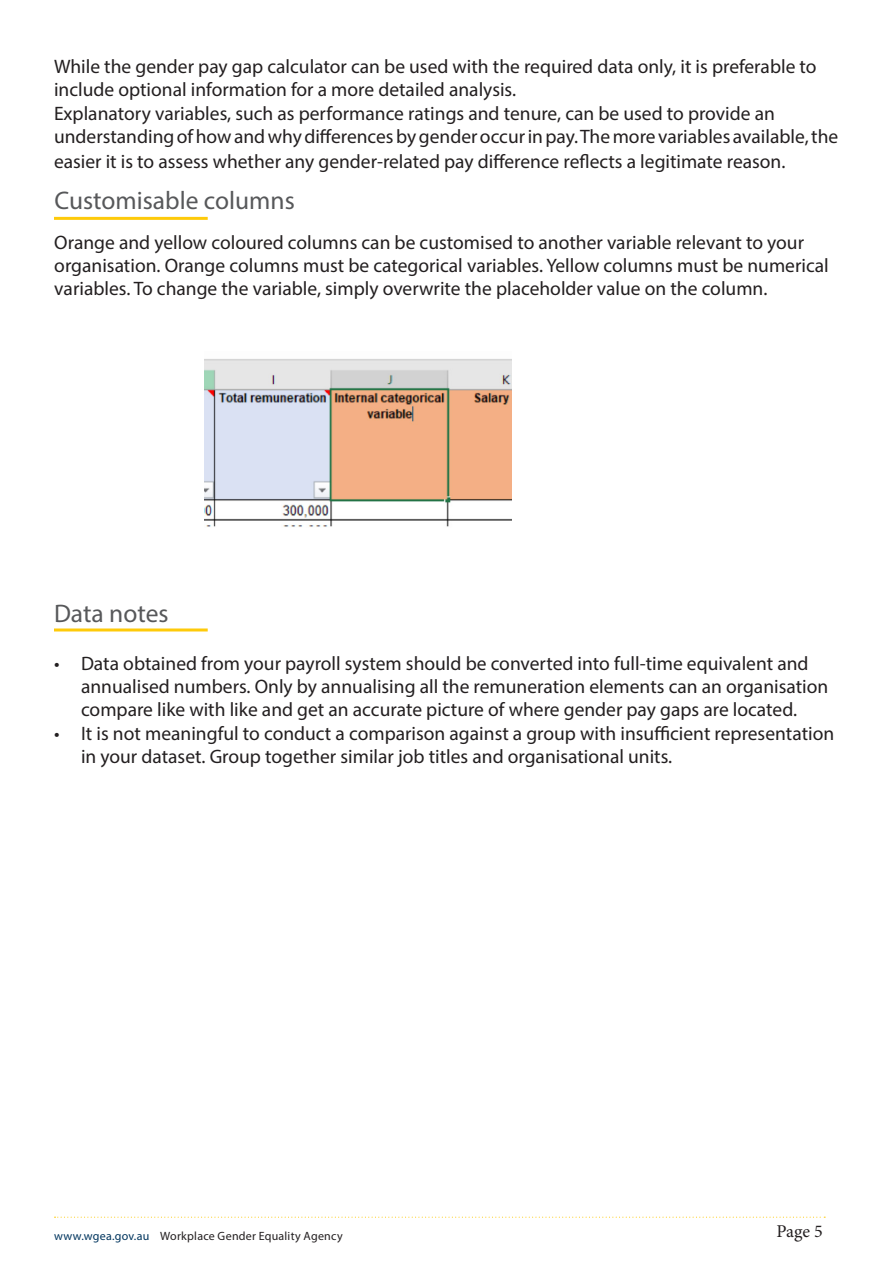
<style>
.page{position:relative;width:893px;height:1263px;background:#fff}
.page>*{position:absolute;margin:0;border:0;box-sizing:border-box;transform-origin:0 0}
.t1{font:25.5px "Myriad Pro";color:#57585a}
.t2{font:19.5px/23.4px "Myriad Pro";color:#231f20}
.t3{font:18px "Minion Pro";color:#231f20}
.t4{font:12px "Myriad Pro";letter-spacing:.02em;color:#231f20}
.s1{color:#00355e}
</style>
<div class="page">
<svg style="left:55px;top:1217px;width:770px;height:1px"></svg>
<hr style="left:54px;top:217px;width:154px;height:3px;background:#feca0a">
<hr style="left:54px;top:628px;width:154px;height:3px;background:#feca0a">
<img style="left:204px;top:359px;width:308px;height:168px">
<p class="t2" style="left:54px;top:54px;width:764px">While the gender pay gap calculator can be used with the required data only, it is preferable to include optional information for a more detailed analysis.</p>
<p class="t2" style="left:54px;top:101px;width:786px">Explanatory variables, such as performance ratings and tenure, can be used to provide an understanding of how and why differences by gender occur in pay. The more variables available, the</p>
<p class="t2" style="left:54px;top:150px;width:733px">easier it is to assess whether any gender-related pay difference reflects a legitimate reason.</p>
<p class="t1" style="left:55px;top:185px;width:242px">Customisable columns</p>
<p class="t2" style="left:54px;top:230px;width:776px">Orange and yellow coloured columns can be customised to another variable relevant to your organisation. Orange columns must be categorical variables. Yellow columns must be numerical variables. To change the variable, simply overwrite the placeholder value on the column.</p>
<p class="t1" style="left:54px;top:597px;width:116px">Data notes</p>
<p class="t2" style="left:81px;top:651px;width:749px;text-indent:-27px">• Data obtained from your payroll system should be converted into full-time equivalent and annualised numbers. Only by annualising all the remuneration elements can an organisation compare like with like and get an accurate picture of where gender pay gaps are located.</p>
<p class="t2" style="left:81px;top:721px;width:755px;text-indent:-27px">• It is not meaningful to conduct a comparison against a group with insufficient representation in your dataset. Group together similar job titles and organisational units.</p>
<p class="t4" style="left:54px;top:1228px;width:290px"><span class="s1">www.wgea.gov.au</span> Workplace Gender Equality Agency</p>
<p class="t3" style="left:776px;top:1219px;width:48px">Page 5</p>
</div>
